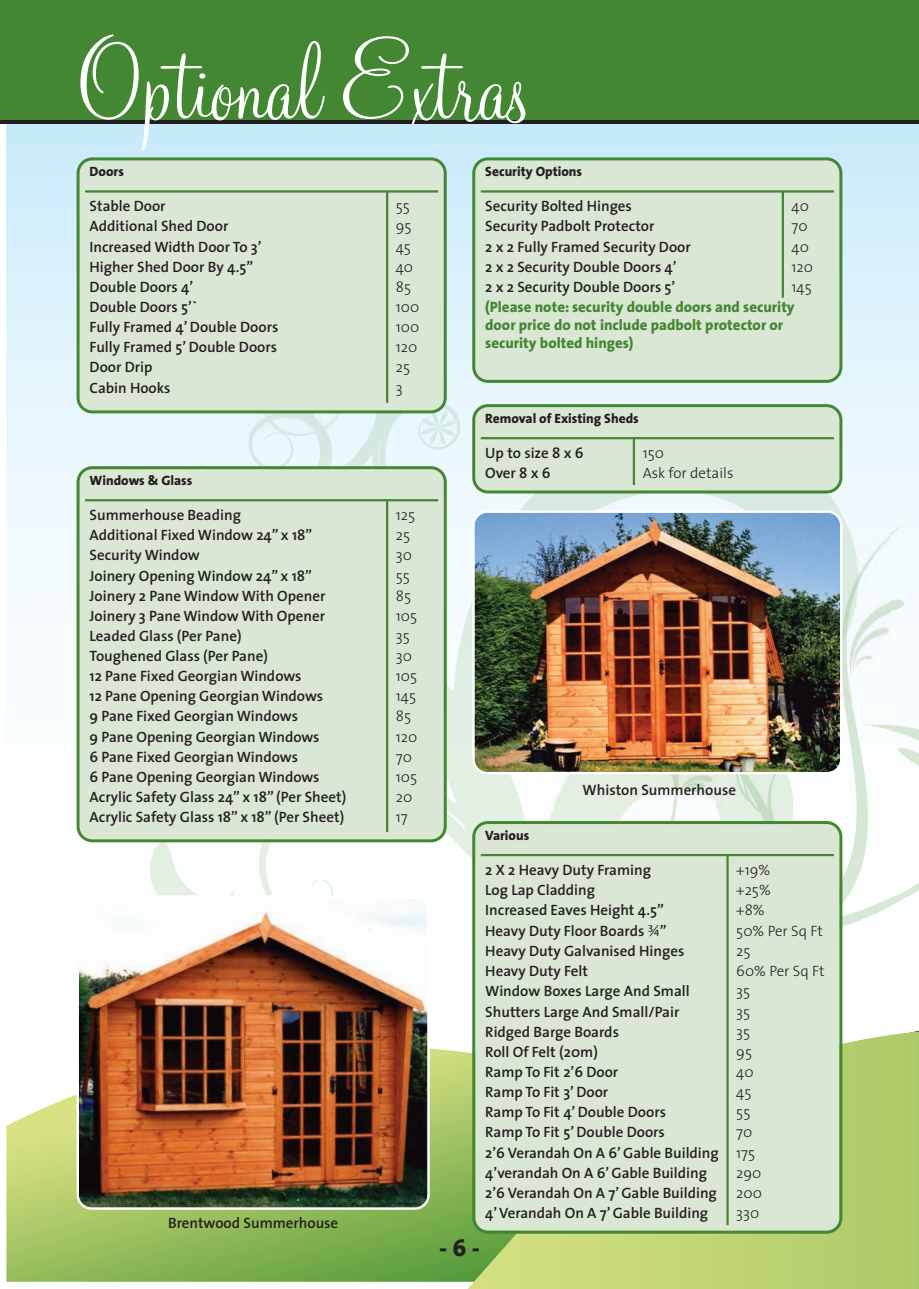
<style>
.page{position:relative;width:919px;height:1289px;background:#fff}
.page>*{position:absolute;margin:0;border:0;box-sizing:border-box;transform-origin:0 0}
.t1{font:120px "Monterey BT";color:#fff}
.t2{font:800 24px "The Sans";color:#231f20}
.t3{font:600 15px/20.1px "The Sans";color:#231f20}
.t4{font:300 15px "The Sans";color:#231f20}
.t5{font:800 15px/18px "The Sans";color:#438732}
.t6{font:800 13.5px "The Sans";color:#231f20}
.s1{font-family:"Lucida Grande";font-weight:400}
.s2{font-weight:300}
</style>
<div class="page">
<img style="left:7px;top:123px;width:911px;height:720px">
<img style="left:6px;top:1094px;width:461px;height:187px">
<img style="left:467px;top:1034px;width:451px;height:254px">
<img style="left:201px;top:342px;width:259px;height:91px">
<img style="left:97px;top:433px;width:793px;height:94px">
<img style="left:890px;top:525px;width:28px;height:2px">
<img style="left:97px;top:527px;width:821px;height:369px">
<img style="left:429px;top:1064px;width:43px;height:55px">
<img style="left:429px;top:1034px;width:43px;height:30px">
<img style="left:890px;top:896px;width:28px;height:138px">
<img style="left:842px;top:896px;width:48px;height:180px">
<svg style="left:0;top:119px;width:918px;height:4px;background:#2b3924"></svg>
<div style="left:0;top:0;width:918px;height:119px;background:#438732"></div>
<div style="left:77px;top:157px;width:369px;height:256px;background:#dbe7d5"></div>
<hr style="left:386px;top:191px;width:2px;height:212px;background:#438732">
<hr style="left:85px;top:190px;width:353px;height:2px;background:#438732">
<div style="left:472px;top:157px;width:370px;height:226px;background:#dbe7d5"></div>
<hr style="left:781px;top:191px;width:2px;height:107px;background:#438732">
<hr style="left:480px;top:190px;width:353px;height:2px;background:#438732">
<svg style="left:472px;top:404px;width:370px;height:89px;background:#cfdfc8"></svg>
<hr style="left:632px;top:438px;width:3px;height:47px;background:#438732">
<hr style="left:480px;top:437px;width:353px;height:2px;background:#438732">
<div style="left:77px;top:466px;width:369px;height:376px;background:#dbe7d5"></div>
<hr style="left:386px;top:500px;width:2px;height:332px;background:#438732">
<hr style="left:85px;top:499px;width:353px;height:2px;background:#438732">
<div style="left:472px;top:821px;width:370px;height:412px;background:#dbe7d5"></div>
<hr style="left:726px;top:855px;width:2px;height:370px;background:#438732">
<hr style="left:480px;top:854px;width:353px;height:2px;background:#438732">
<img style="left:472px;top:510px;width:370px;height:264px">
<img style="left:77px;top:895px;width:352px;height:314px">
<h1 class="t1" style="left:77px;top:12px;width:454px">Optional Extras</h1>
<p class="t6" style="left:90px;top:166px;width:36px">Doors</p>
<p class="t3" style="left:90px;top:198px;width:77px">Stable Door</p>
<p class="t4" style="left:396px;top:200px;width:16px">55</p>
<p class="t3" style="left:90px;top:218px;width:140px">Additional Shed Door</p>
<p class="t4" style="left:396px;top:220px;width:17px">95</p>
<p class="t3" style="left:90px;top:238px;width:173px">Increased Width Door To 3’</p>
<p class="t4" style="left:396px;top:240px;width:17px">45</p>
<p class="t3" style="left:90px;top:258px;width:165px">Higher Shed Door By 4.5”</p>
<p class="t4" style="left:396px;top:261px;width:19px">40</p>
<p class="t3" style="left:90px;top:278px;width:105px">Double Doors 4’</p>
<p class="t4" style="left:396px;top:281px;width:17px">85</p>
<p class="t3" style="left:90px;top:298px;width:109px">Double Doors 5’`</p>
<p class="t4" style="left:396px;top:301px;width:25px">100</p>
<p class="t3" style="left:90px;top:318px;width:190px">Fully Framed 4’ Double Doors</p>
<p class="t4" style="left:396px;top:321px;width:25px">100</p>
<p class="t3" style="left:90px;top:338px;width:189px">Fully Framed 5’ Double Doors</p>
<p class="t4" style="left:396px;top:341px;width:23px">120</p>
<p class="t3" style="left:90px;top:359px;width:64px">Door Drip</p>
<p class="t4" style="left:396px;top:361px;width:16px">25</p>
<p class="t3" style="left:90px;top:379px;width:82px">Cabin Hooks</p>
<p class="t4" style="left:396px;top:381px;width:8px">3</p>
<p class="t6" style="left:90px;top:475px;width:104px">Windows &amp; Glass</p>
<p class="t3" style="left:90px;top:506px;width:153px">Summerhouse Beading</p>
<p class="t4" style="left:396px;top:509px;width:21px">125</p>
<p class="t3" style="left:90px;top:526px;width:224px">Additional Fixed Window 24” x 18”</p>
<p class="t4" style="left:396px;top:529px;width:16px">25</p>
<p class="t3" style="left:90px;top:546px;width:112px">Security Window</p>
<p class="t4" style="left:396px;top:549px;width:18px">30</p>
<p class="t3" style="left:90px;top:567px;width:224px">Joinery Opening Window 24” x 18”</p>
<p class="t4" style="left:396px;top:569px;width:16px">55</p>
<p class="t3" style="left:90px;top:587px;width:237px">Joinery 2 Pane Window With Opener</p>
<p class="t4" style="left:396px;top:589px;width:17px">85</p>
<p class="t3" style="left:90px;top:607px;width:237px">Joinery 3 Pane Window With Opener</p>
<p class="t4" style="left:396px;top:610px;width:23px">105</p>
<p class="t3" style="left:90px;top:627px;width:153px">Leaded Glass (Per Pane)</p>
<p class="t4" style="left:396px;top:630px;width:15px">35</p>
<p class="t3" style="left:90px;top:647px;width:180px">Toughened Glass (Per Pane)</p>
<p class="t4" style="left:396px;top:650px;width:18px">30</p>
<p class="t3" style="left:90px;top:667px;width:213px">12 Pane Fixed Georgian Windows</p>
<p class="t4" style="left:396px;top:670px;width:23px">105</p>
<p class="t3" style="left:90px;top:687px;width:235px">12 Pane Opening Georgian Windows</p>
<p class="t4" style="left:396px;top:690px;width:22px">145</p>
<p class="t3" style="left:90px;top:708px;width:210px">9 Pane Fixed Georgian Windows</p>
<p class="t4" style="left:396px;top:710px;width:17px">85</p>
<p class="t3" style="left:90px;top:728px;width:231px">9 Pane Opening Georgian Windows</p>
<p class="t4" style="left:396px;top:730px;width:23px">120</p>
<p class="t3" style="left:90px;top:748px;width:210px">6 Pane Fixed Georgian Windows</p>
<p class="t4" style="left:396px;top:750px;width:18px">70</p>
<p class="t3" style="left:90px;top:768px;width:231px">6 Pane Opening Georgian Windows</p>
<p class="t4" style="left:396px;top:771px;width:23px">105</p>
<p class="t3" style="left:90px;top:788px;width:258px">Acrylic Safety Glass 24” x 18” (Per Sheet)</p>
<p class="t4" style="left:396px;top:791px;width:18px">20</p>
<p class="t3" style="left:90px;top:808px;width:256px">Acrylic Safety Glass 18” x 18” (Per Sheet)</p>
<p class="t4" style="left:396px;top:811px;width:13px">17</p>
<p class="t3" style="left:168px;top:1214px;width:172px">Brentwood Summerhouse</p>
<p class="t6" style="left:485px;top:166px;width:98px">Security Options</p>
<p class="t3" style="left:485px;top:198px;width:148px">Security Bolted Hinges</p>
<p class="t4" style="left:791px;top:200px;width:19px">40</p>
<p class="t3" style="left:485px;top:218px;width:171px">Security Padbolt Protector</p>
<p class="t4" style="left:791px;top:220px;width:18px">70</p>
<p class="t3" style="left:485px;top:238px;width:207px">2 x 2 Fully Framed Security Door</p>
<p class="t4" style="left:791px;top:240px;width:19px">40</p>
<p class="t3" style="left:485px;top:258px;width:193px">2 x 2 Security Double Doors 4’</p>
<p class="t4" style="left:791px;top:261px;width:23px">120</p>
<p class="t3" style="left:485px;top:278px;width:191px">2 x 2 Security Double Doors 5’</p>
<p class="t4" style="left:791px;top:281px;width:22px">145</p>
<p class="t5" style="left:485px;top:299px;width:311px">(Please note: security double doors and security door price do not include padbolt protector or security bolted hinges)</p>
<p class="t6" style="left:485px;top:413px;width:155px">Removal of Existing Sheds</p>
<p class="t3" style="left:485px;top:444px;width:100px">Up to size 8 x 6</p>
<p class="t4" style="left:642px;top:447px;width:23px">150</p>
<p class="t3" style="left:485px;top:464px;width:67px">Over 8 x 6</p>
<p class="t4" style="left:642px;top:467px;width:92px">Ask for details</p>
<p class="t6" style="left:485px;top:829px;width:45px">Various</p>
<p class="t3" style="left:582px;top:781px;width:155px">Whiston Summerhouse</p>
<p class="t3" style="left:485px;top:861px;width:167px">2 X 2 Heavy Duty Framing</p>
<p class="t4" style="left:736px;top:864px;width:36px">+19%</p>
<p class="t3" style="left:485px;top:881px;width:111px">Log Lap Cladding</p>
<p class="t4" style="left:736px;top:884px;width:36px">+25%</p>
<p class="t3" style="left:485px;top:901px;width:180px">Increased Eaves Height 4.5”</p>
<p class="t4" style="left:736px;top:904px;width:30px">+8%</p>
<p class="t3" style="left:485px;top:922px;width:183px">Heavy Duty Floor Boards <span class="s1">¾</span>”</p>
<p class="t4" style="left:736px;top:925px;width:88px">50% Per Sq Ft</p>
<p class="t3" style="left:485px;top:942px;width:200px">Heavy Duty Galvanised Hinges</p>
<p class="t4" style="left:736px;top:945px;width:16px">25</p>
<p class="t3" style="left:485px;top:962px;width:104px">Heavy Duty Felt</p>
<p class="t4" style="left:736px;top:965px;width:90px">60% Per Sq Ft</p>
<p class="t3" style="left:485px;top:982px;width:206px">Window Boxes Large And Small</p>
<p class="t4" style="left:736px;top:985px;width:15px">35</p>
<p class="t3" style="left:485px;top:1002px;width:195px">Shutters Large And Small/Pair</p>
<p class="t4" style="left:736px;top:1005px;width:15px">35</p>
<p class="t3" style="left:485px;top:1023px;width:135px">Ridged Barge Boards</p>
<p class="t4" style="left:736px;top:1025px;width:15px">35</p>
<p class="t3" style="left:485px;top:1043px;width:114px">Roll Of Felt (20m)</p>
<p class="t4" style="left:736px;top:1045px;width:17px">95</p>
<p class="t3" style="left:485px;top:1063px;width:134px">Ramp To Fit 2’6 Door</p>
<p class="t4" style="left:736px;top:1065px;width:19px">40</p>
<p class="t3" style="left:485px;top:1083px;width:124px">Ramp To Fit 3’ Door</p>
<p class="t4" style="left:736px;top:1086px;width:17px">45</p>
<p class="t3" style="left:485px;top:1103px;width:182px">Ramp To Fit 4’ Double Doors</p>
<p class="t4" style="left:736px;top:1106px;width:16px">55</p>
<p class="t3" style="left:485px;top:1123px;width:181px">Ramp To Fit 5’ Double Doors</p>
<p class="t3" style="left:485px;top:1123px;width:271px;text-indent:251px"><span class="s2">70<br></span>2’6 Verandah On A 6’ Gable Building <span class="s2">175<br></span>4’verandah On A 6’ Gable Building</p>
<p class="t4" style="left:736px;top:1166px;width:27px">290</p>
<p class="t3" style="left:485px;top:1184px;width:233px">2’6 Verandah On A 7’ Gable Building</p>
<p class="t4" style="left:736px;top:1186px;width:27px">200</p>
<p class="t3" style="left:485px;top:1204px;width:224px">4’ Verandah On A 7’ Gable Building</p>
<p class="t4" style="left:736px;top:1206px;width:25px">330</p>
<h2 class="t2" style="left:439px;top:1238px;width:42px">- 6 -</h2>
</div>
